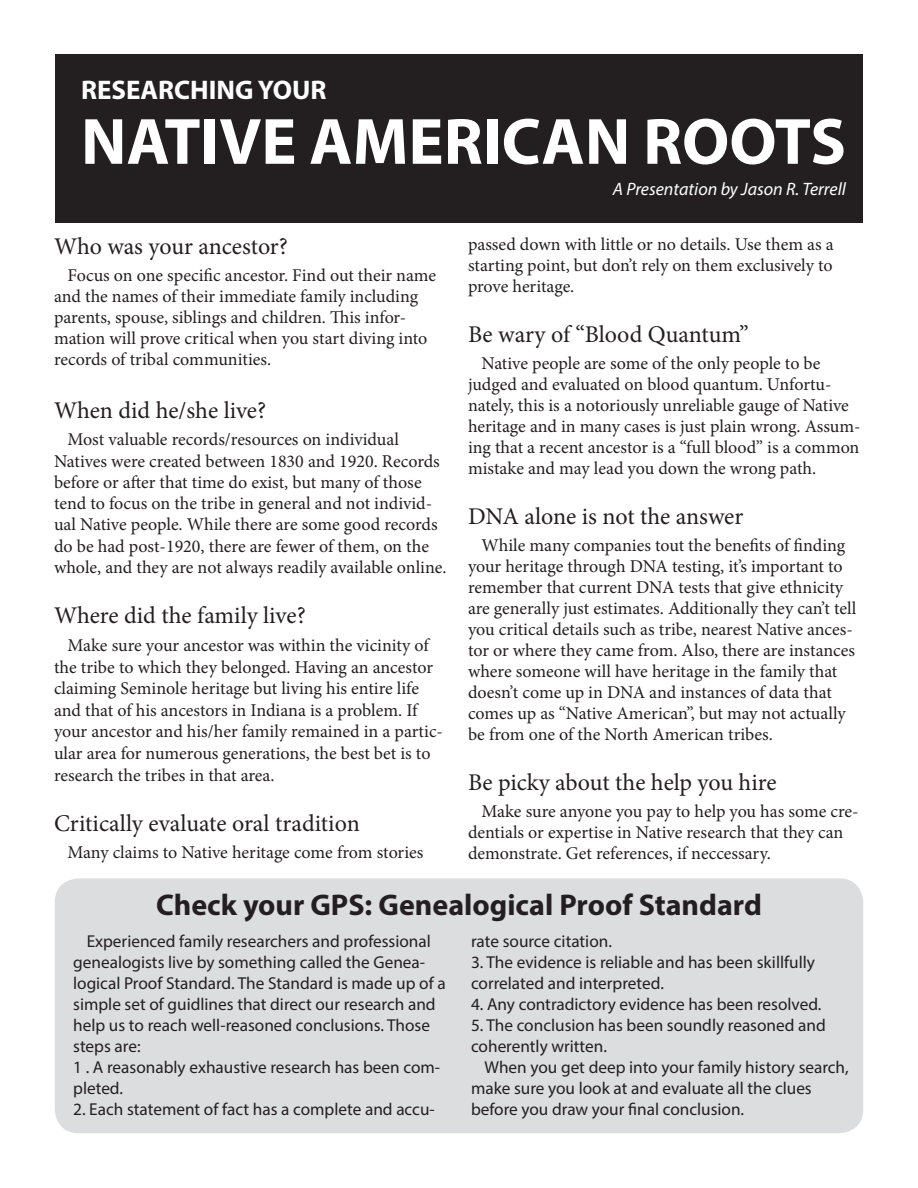
<style>
.page{position:relative;width:918px;height:1188px;background:#fff}
.page>*{position:absolute;margin:0;border:0;box-sizing:border-box;transform-origin:0 0}
.t1{font:700 66px "Myriad Pro";color:#fff}
.t2{font:700 30px "Myriad Pro";color:#231f20}
.t3{font:700 27px "Myriad Pro";color:#fff}
.t4{font:24px "Minion Pro";letter-spacing:-.005em;color:#231f20}
.t5{font:18px/21px "Minion Pro";letter-spacing:-.005em;color:#231f20}
.t6{font:italic 18px "Myriad Pro";color:#fff}
.t7{font:17.25px/21px "Myriad Pro";color:#231f20}
</style>
<div class="page">
<div style="left:55px;top:878px;width:808px;height:255px;background:#dcdddf;border-radius:24px"></div>
<div style="left:55px;top:55px;width:807px;height:168px;background:#231f20"></div>
<p class="t3" style="left:81px;top:73px;width:247px">RESEARCHING YOUR</p>
<p class="t1" style="left:81px;top:99px;width:766px">NATIVE AMERICAN ROOTS</p>
<p class="t6" style="left:613px;top:178px;width:235px">A Presentation by Jason R. Terrell</p>
<p class="t5" style="left:468px;top:234px;width:367px;text-align:justify">passed down with little or no details. Use them as a starting point, but don’t rely on them exclusively to prove heritage.</p>
<p class="t4" style="left:468px;top:318px;width:282px">Be wary of “Blood Quantum”</p>
<p class="t5" style="left:468px;top:353px;width:394px;text-indent:14px">Native people are some of the only people to be judged and evaluated on blood quantum. Unfortu&shy;nately, this is a notoriously unreliable gauge of Native heritage and in many cases is just plain wrong. Assum&shy;ing that a recent ancestor is a “full blood” is a common mistake and may lead you down the wrong path.</p>
<p class="t4" style="left:468px;top:500px;width:277px">DNA alone is not the answer</p>
<p class="t5" style="left:468px;top:535px;width:390px;text-indent:14px">While many companies tout the benefits of finding your heritage through DNA testing, it’s important to remember that current DNA tests that give ethnicity are generally just estimates. Additionally they can’t tell you critical details such as tribe, nearest Native ances&shy;tor or where they came from. Also, there are instances where someone will have heritage in the family that doesn’t come up in DNA and instances of data that comes up as “Native American”, but may not actually be from one of the North American tribes.</p>
<p class="t4" style="left:468px;top:766px;width:310px">Be picky about the help you hire</p>
<p class="t5" style="left:468px;top:801px;width:392px;text-indent:14px">Make sure anyone you pay to help you has some cre&shy;dentials or expertise in Native research that they can demonstrate. Get references, if neccessary.</p>
<p class="t2" style="left:156px;top:886px;width:607px">Check your GPS: Genealogical Proof Standard</p>
<p class="t7" style="left:73px;top:930px;width:374px;text-indent:14px">Experienced family researchers and professional genealogists live by something called the Genea&shy;logical Proof Standard. The Standard is made up of a simple set of guidlines that direct our research and help us to reach well-reasoned conclusions. Those steps are:</p>
<p class="t7" style="left:73px;top:1056px;width:369px">1 . A reasonably exhaustive research has been com&shy;pleted.</p>
<p class="t7" style="left:73px;top:1098px;width:363px">2. Each statement of fact has a complete and accu-</p>
<p class="t4" style="left:54px;top:230px;width:235px">Who was your ancestor?</p>
<p class="t5" style="left:54px;top:265px;width:384px;text-indent:14px">Focus on one specific ancestor. Find out their name and the names of their immediate family including parents, spouse, siblings and children. This infor&shy;mation will prove critical when you start diving into records of tribal communities.</p>
<p class="t4" style="left:54px;top:394px;width:214px">When did he/she live?</p>
<p class="t5" style="left:54px;top:429px;width:394px;text-indent:14px">Most valuable records/resources on individual Natives were created between 1830 and 1920. Records before or after that time do exist, but many of those tend to focus on the tribe in general and not individ&shy;ual Native people. While there are some good records do be had post-1920, there are fewer of them, on the whole, and they are not always readily available online.</p>
<p class="t4" style="left:54px;top:600px;width:253px">Where did the family live?</p>
<p class="t5" style="left:54px;top:635px;width:391px;line-height:21.6px;text-indent:14px">Make sure your ancestor was within the vicinity of the tribe to which they belonged. Having an ancestor claiming Seminole heritage but living his entire life and that of his ancestors in Indiana is a problem. If your ancestor and his/her family remained in a partic&shy;ular area for numerous generations, the best bet is to research the tribes in that area.</p>
<p class="t4" style="left:54px;top:807px;width:307px">Critically evaluate oral tradition</p>
<p class="t5" style="left:68px;top:842px;width:357px">Many claims to Native heritage come from stories</p>
<p class="t7" style="left:471px;top:930px;width:142px">rate source citation.</p>
<p class="t7" style="left:471px;top:951px;width:345px">3. The evidence is reliable and has been skillfully correlated and interpreted.</p>
<p class="t7" style="left:471px;top:993px;width:352px">4. Any contradictory evidence has been resolved.</p>
<p class="t7" style="left:471px;top:1014px;width:356px">5. The conclusion has been soundly reasoned and coherently written.</p>
<p class="t7" style="left:471px;top:1056px;width:379px;text-indent:14px">When you get deep into your family history search, make sure you look at and evaluate all the clues before you draw your final conclusion.</p>
</div>
